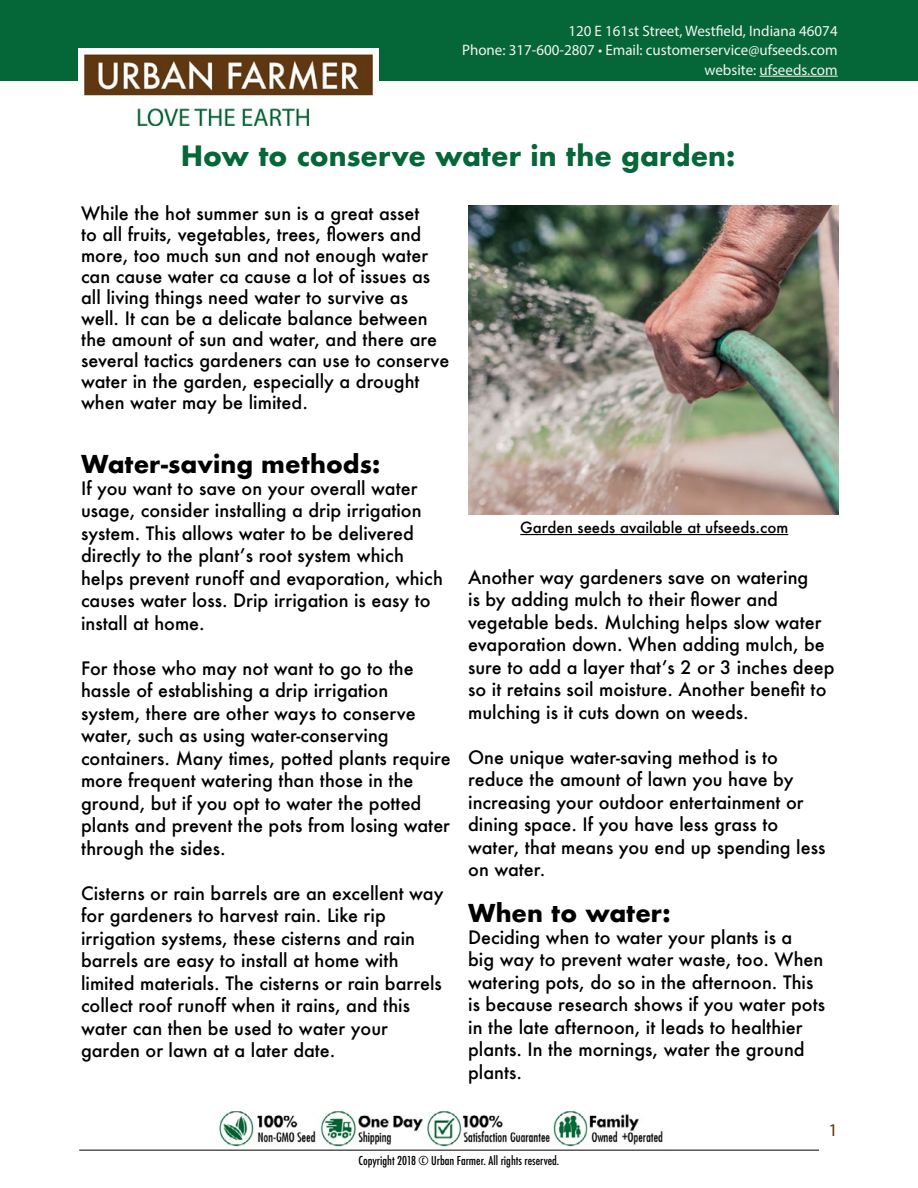
<style>
.page{position:relative;width:918px;height:1188px;background:#fff}
.page>*{position:absolute;margin:0;border:0;box-sizing:border-box;transform-origin:0 0}
.t1{font:700 27.3px "Futura";color:#056738}
.t2{font:700 24px "Futura";color:#000}
.t3{font:500 18px/22.5px "Futura";color:#000}
.t4{font:18px "Myriad Pro";color:#603812}
.t5{font:15.15px/19.5px "Myriad Pro";color:#f5f3f1;text-align:right}
.t6{font:500 15px "Futura";color:#000}
.t7{font:500 condensed 12px "Futura";color:#000}
</style>
<div class="page">
<hr style="left:79px;top:1150px;width:740px;height:1px;background:#000">
<img style="left:468px;top:205px;width:371px;height:310px">
<div style="left:0;top:0;width:918px;height:81px;background:#056738"></div>
<hr style="left:760px;top:76px;width:78px;height:1px;background:#f5f3f1">
<img style="left:219px;top:1111px;width:444px;height:36px">
<hr style="left:520px;top:534px;width:268px;height:1px;background:#000">
<img style="left:79px;top:48px;width:300px;height:77px">
<p class="t5" style="left:462px;top:21px;width:377px">120 E 161st Street, Westfield, Indiana 46074<br>Phone: 317-600-2807 • Email: customerservice@ufseeds.com website: ufseeds.com</p>
<h1 class="t1" style="left:181px;top:136px;width:556px">How to conserve water in the garden:</h1>
<p class="t3" style="left:81px;top:202px;width:370px;line-height:21px">While the hot summer sun is a great asset<br>to all fruits, vegetables, trees, flowers and more, too much sun and not enough water can cause water ca cause a lot of issues as all living things need water to survive as well. It can be a delicate balance between the amount of sun and water, and there are several tactics gardeners can use to conserve water in the garden, especially a drought when water may be limited.</p>
<h2 class="t2" style="left:81px;top:447px;width:301px">Water-saving methods:</h2>
<p class="t3" style="left:81px;top:477px;width:363px">If you want to save on your overall water usage, consider installing a drip irrigation system. This allows water to be delivered directly to the plant’s root system which helps prevent runoff and evaporation, which causes water loss. Drip irrigation is easy to install at home.</p>
<p class="t3" style="left:81px;top:657px;width:371px">For those who may not want to go to the hassle of establishing a drip irrigation system, there are other ways to conserve water, such as using water-conserving containers. Many times, potted plants require more frequent watering than those in the ground, but if you opt to water the potted plants and prevent the pots from losing water through the sides.</p>
<p class="t3" style="left:81px;top:882px;width:364px">Cisterns or rain barrels are an excellent way for gardeners to harvest rain. Like rip irrigation systems, these cisterns and rain barrels are easy to install at home with limited materials. The cisterns or rain barrels collect roof runoff when it rains, and this water can then be used to water your garden or lawn at a later date.</p>
<p class="t6" style="left:520px;top:517px;width:270px">Garden seeds available at ufseeds.com</p>
<p class="t3" style="left:468px;top:566px;width:368px">Another way gardeners save on watering<br>is by adding mulch to their flower and vegetable beds. Mulching helps slow water evaporation down. When adding mulch, be sure to add a layer that’s 2 or 3 inches deep so it retains soil moisture. Another benefit to mulching is it cuts down on weeds.</p>
<p class="t3" style="left:468px;top:746px;width:359px">One unique water-saving method is to reduce the amount of lawn you have by increasing your outdoor entertainment or dining space. If you have less grass to water, that means you end up spending less on water.</p>
<h2 class="t2" style="left:468px;top:896px;width:204px">When to water:</h2>
<p class="t3" style="left:468px;top:926px;width:358px">Deciding when to water your plants is a<br>big way to prevent water waste, too. When watering pots, do so in the afternoon. This is because research shows if you water pots in the late afternoon, it leads to healthier plants. In the mornings, water the ground plants.</p>
<p class="t4" style="left:828px;top:1119px;width:11px">1</p>
<p class="t7" style="left:359px;top:1153px;width:202px">Copyright 2018 © Urban Farmer. All rights reserved.</p>
</div>
